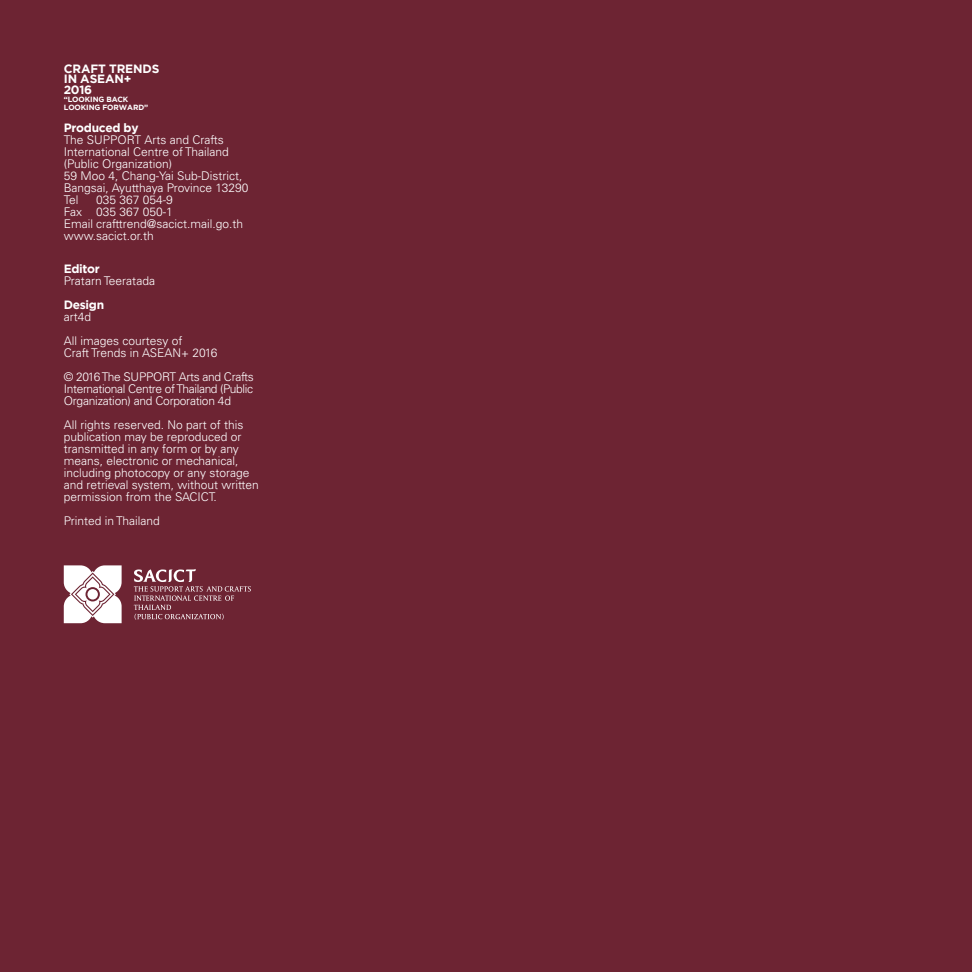
<style>
.page{position:relative;width:972px;height:972px;background:#6d2433}
.page>*{position:absolute;margin:0;border:0;box-sizing:border-box;transform-origin:0 0}
.t1{font:300 12px/12px "Univers";color:#fff}
.t2{font:300 12px/12px "Univers";letter-spacing:-.03em;color:#fff}
.t3{font:300 12px/24px "Univers";letter-spacing:-.025em;color:#fff}
.t4{font:700 12px/10.5px "Gotham";letter-spacing:-.02em;color:#fff}
.t5{font:700 7.5px "Gotham";letter-spacing:-.01em;color:#fff}
</style>
<div class="page">
<svg style="left:64px;top:565px;width:58px;height:58px;background:#e5d8db"></svg>
<svg style="left:134px;top:569px;width:117px;height:51px"></svg>
<p class="t4" style="left:64px;top:63px;width:27px">craft</p>
<p class="t4" style="left:64px;top:63px;width:96px;text-indent:45px">trends in ASEAN+<br>2016</p>
<p class="t5" style="left:64px;top:95px;width:16px">“LOOK</p>
<p class="t5" style="left:90px;top:95px;width:39px">ING BACK</p>
<p class="t5" style="left:64px;top:103px;width:12px">LOOK</p>
<p class="t5" style="left:86px;top:103px;width:29px">ING FORW</p>
<p class="t5" style="left:127px;top:103px;width:22px">ARD”</p>
<p class="t4" style="left:64px;top:122px;width:76px">Produced by</p>
<p class="t1" style="left:64px;top:133px;width:186px">The SUPPORT Arts and Crafts<br>International Centre of Thailand (Public Organization)<br>59 Moo 4, Chang-Yai Sub-District,<br>Bangsai, Ayutthaya Province 13290<br>Tel</p>
<p class="t1" style="left:64px;top:193px;width:181px;text-indent:32px">035 367 054-9<br>Fax 035 367 050-1<br>Email crafttrend@sacict.mail.go.th www.sacict.or.th</p>
<p class="t4" style="left:64px;top:263px;width:38px">Editor</p>
<p class="t1" style="left:64px;top:275px;width:93px">Pratarn Teeratada</p>
<p class="t4" style="left:64px;top:299px;width:42px">Design</p>
<p class="t1" style="left:64px;top:305px;width:120px;line-height:24px">art4d<br>All images courtesy of</p>
<p class="t3" style="left:64px;top:341px;width:192px">Craft Trends in ASEAN+ 2016<br>© 2016 The SUPPORT Arts and Crafts</p>
<p class="t2" style="left:64px;top:383px;width:191px">International Centre of Thailand (Public<br>Organization) and Corporation 4d</p>
<p class="t1" style="left:64px;top:419px;width:197px">All rights reserved. No part of this publication may be reproduced or transmitted in any form or by any means, electronic or mechanical, including photocopy or any storage and retrieval system, without written permission from the SACICT.</p>
<p class="t1" style="left:64px;top:515px;width:98px">Printed in Thailand</p>
</div>
